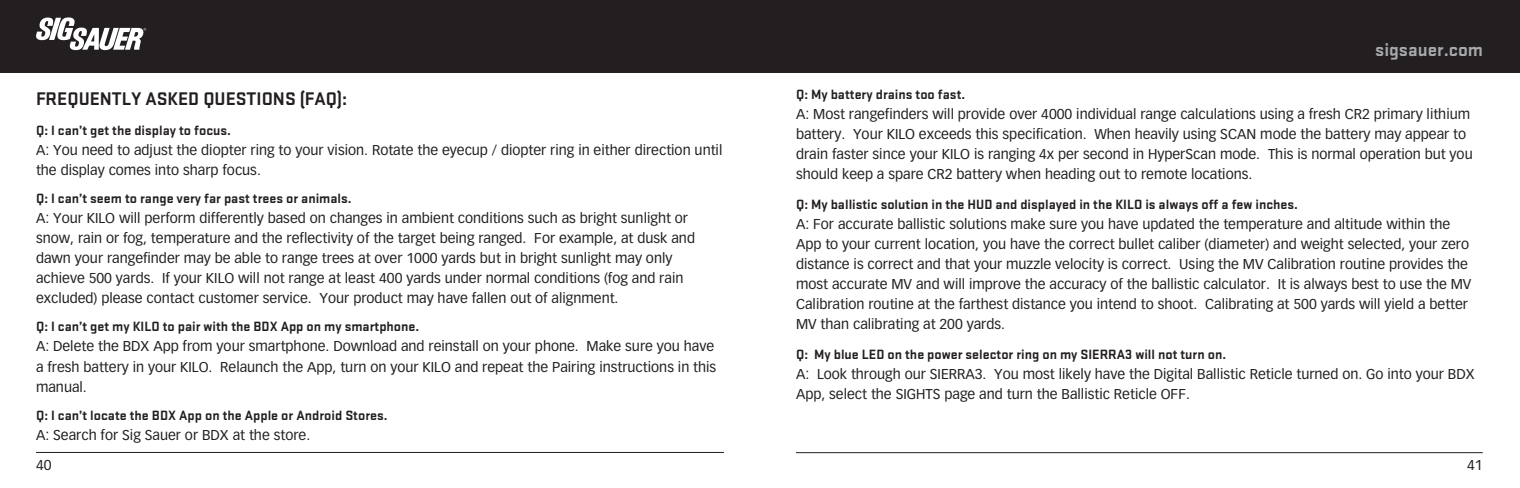
<style>
.page{position:relative;width:1520px;height:488px;background:#fff}
.page>*{position:absolute;margin:0;border:0;box-sizing:border-box;transform-origin:0 0}
.t1{font:700 19px "Stratum 2";color:#231f20}
.t2{font:700 19px "Stratum 2";color:#a8a9ad}
.t3{font:14px/20px "Vectora LH";color:#231f20}
.t4{font:700 14px "Stratum 2";color:#231f20}
</style>
<div class="page">
<div style="left:0;top:0;width:1519px;height:72px;background:#231f20"></div>
<hr style="left:36px;top:451px;width:688px;height:1px;background:#231f20">
<hr style="left:796px;top:452px;width:686px;height:1px;background:#231f20">
<svg style="left:36px;top:17px;width:110px;height:33px"></svg>
<h1 class="t1" style="left:36px;top:85px;width:313px">FREQUENTLY ASKED QUESTIONS (FAQ):</h1>
<p class="t4" style="left:36px;top:120px;width:196px">Q: I can’t get the display to focus.</p>
<p class="t3" style="left:36px;top:140px;width:688px">A: You need to adjust the diopter ring to your vision. Rotate the eyecup / diopter ring in either direction until the display comes into sharp focus.</p>
<p class="t4" style="left:36px;top:189px;width:317px">Q: I can’t seem to range very far past trees or animals.</p>
<p class="t3" style="left:36px;top:208px;width:660px">A: Your KILO will perform differently based on changes in ambient conditions such as bright sunlight or snow, rain or fog, temperature and the reflectivity of the target being ranged. For example, at dusk and dawn your rangefinder may be able to range trees at over 1000 yards but in bright sunlight may only achieve 500 yards. If your KILO will not range at least 400 yards under normal conditions (fog and rain excluded) please contact customer service. Your product may have fallen out of alignment.</p>
<p class="t4" style="left:36px;top:317px;width:385px">Q: I can’t get my KILO to pair with the BDX App on my smartphone.</p>
<p class="t3" style="left:36px;top:336px;width:682px">A: Delete the BDX App from your smartphone. Download and reinstall on your phone. Make sure you have a fresh battery in your KILO. Relaunch the App, turn on your KILO and repeat the Pairing instructions in this manual.</p>
<p class="t4" style="left:36px;top:405px;width:353px">Q: I can’t locate the BDX App on the Apple or Android Stores.</p>
<p class="t3" style="left:36px;top:424px;width:276px">A: Search for Sig Sauer or BDX at the store.</p>
<h1 class="t2" style="left:1375px;top:37px;width:109px">sigsauer.com</h1>
<p class="t4" style="left:796px;top:85px;width:171px">Q: My battery drains too fast.</p>
<p class="t3" style="left:796px;top:104px;width:678px">A: Most rangefinders will provide over 4000 individual range calculations using a fresh CR2 primary lithium battery. Your KILO exceeds this specification. When heavily using SCAN mode the battery may appear to drain faster since your KILO is ranging 4x per second in HyperScan mode. This is normal operation but you should keep a spare CR2 battery when heading out to remote locations.</p>
<p class="t4" style="left:796px;top:195px;width:503px">Q: My ballistic solution in the HUD and displayed in the KILO is always off a few inches.</p>
<p class="t3" style="left:796px;top:214px;width:677px">A: For accurate ballistic solutions make sure you have updated the temperature and altitude within the App to your current location, you have the correct bullet caliber (diameter) and weight selected, your zero distance is correct and that your muzzle velocity is correct. Using the MV Calibration routine provides the most accurate MV and will improve the accuracy of the ballistic calculator. It is always best to use the MV Calibration routine at the farthest distance you intend to shoot. Calibrating at 500 yards will yield a better MV than calibrating at 200 yards.</p>
<p class="t4" style="left:796px;top:345px;width:432px">Q: My blue LED on the power selector ring on my SIERRA3 will not turn on.</p>
<p class="t3" style="left:796px;top:364px;width:680px">A: Look through our SIERRA3. You most likely have the Digital Ballistic Reticle turned on. Go into your BDX<br>App, select the SIGHTS page and turn the Ballistic Reticle OFF.</p>
<p class="t3" style="left:36px;top:454px;width:17px">40</p>
<p class="t3" style="left:1466px;top:455px;width:17px">41</p>
</div>
